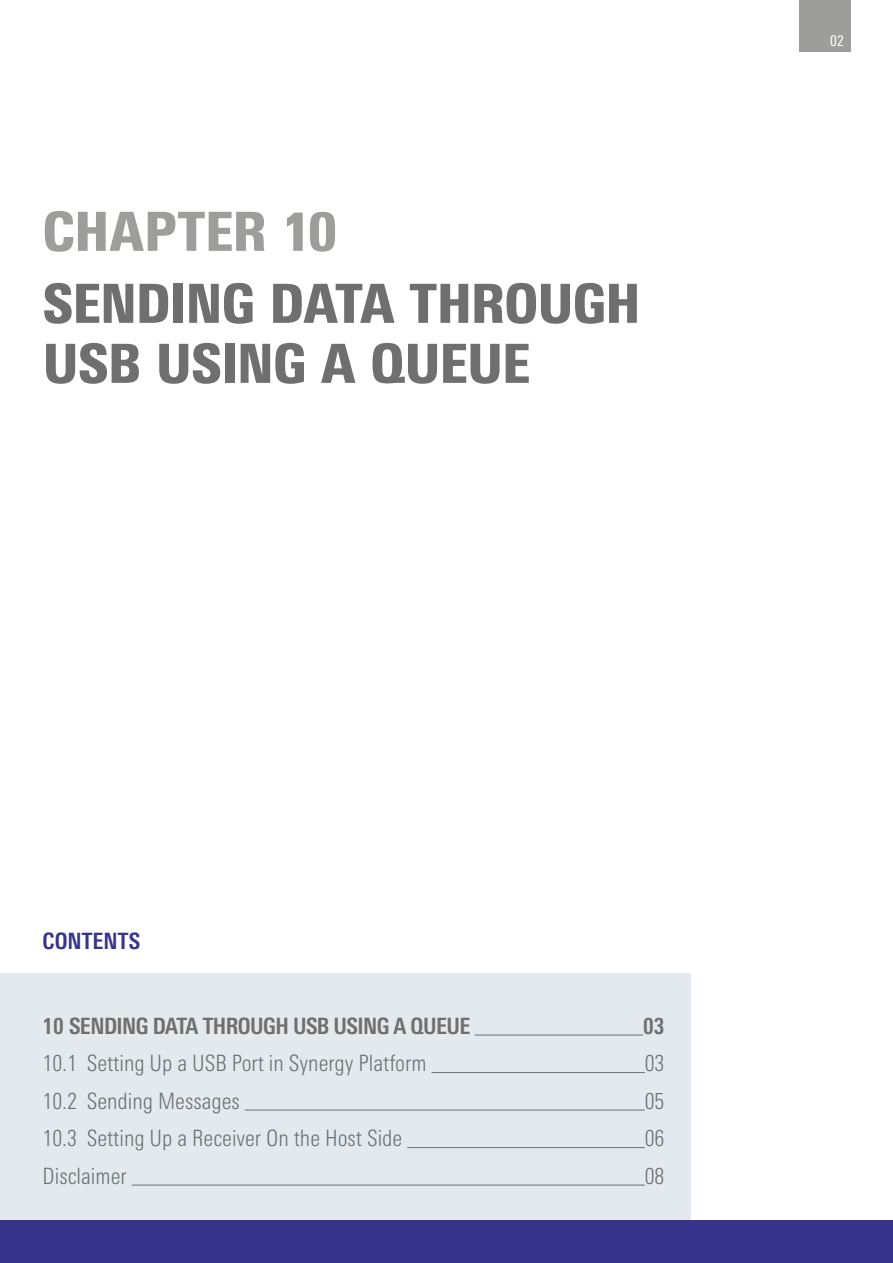
<style>
.page{position:relative;width:893px;height:1263px;background:#fff}
.page>*{position:absolute;margin:0;border:0;box-sizing:border-box;transform-origin:0 0}
.headline_21_25pt{font:900 condensed 54px "Linotype Univers";letter-spacing:-.015em;color:#706f6f}
.headline_21_25pt-2{font:900 condensed 54px "Linotype Univers";letter-spacing:-.005em;color:#9d9d9c}
.copy_box_15_23_pt{font:300 condensed 22.5px "Linotype Univers";color:#706f6f}
.copy_box_15_23_pt-2{font:700 condensed 22.5px "Linotype Univers";letter-spacing:-.025em;color:#706f6f}
.subline_box_15_18pt{font:700 condensed 22.5px "Linotype Univers";letter-spacing:.005em;color:#37348b}
.t1{font:condensed 15px "Linotype Univers";color:#fff}
</style>
<div class="page">
<div style="left:0;top:973px;width:690px;height:256px;background:#e3e9ec"></div>
<hr style="left:475px;top:1035px;width:168px;height:1px;background:#706f6f">
<hr style="left:431px;top:1072px;width:214px;height:1px;background:#706f6f">
<hr style="left:245px;top:1110px;width:400px;height:1px;background:#706f6f">
<hr style="left:407px;top:1147px;width:238px;height:1px;background:#706f6f">
<hr style="left:132px;top:1185px;width:513px;height:1px;background:#706f6f">
<div style="left:0;top:1220px;width:893px;height:43px;background:#37348b"></div>
<div style="left:799px;top:0;width:51px;height:51px;background:#9d9d9c"></div>
<p class="headline_21_25pt-2" style="left:43px;top:199px;width:296px">CHAPTER 10</p>
<p class="headline_21_25pt" style="left:43px;top:271px;width:599px">SENDING DATA THROUGH</p>
<p class="headline_21_25pt" style="left:43px;top:331px;width:489px">USB USING A QUEUE</p>
<p class="t1" style="left:830px;top:32px;width:15px">02</p>
<p class="subline_box_15_18pt" style="left:43px;top:928px;width:99px">CONTENTS</p>
<p class="copy_box_15_23_pt-2" style="left:43px;top:1012px;width:429px">10 SENDING DATA THROUGH USB USING A QUEUE</p>
<p class="copy_box_15_23_pt-2" style="left:643px;top:1012px;width:23px">03</p>
<p class="copy_box_15_23_pt" style="left:43px;top:1050px;width:386px">10.1 Setting Up a USB Port in Synergy Platform</p>
<p class="copy_box_15_23_pt" style="left:645px;top:1050px;width:21px">03</p>
<p class="copy_box_15_23_pt" style="left:43px;top:1088px;width:199px">10.2 Sending Messages</p>
<p class="copy_box_15_23_pt" style="left:645px;top:1088px;width:21px">05</p>
<p class="copy_box_15_23_pt" style="left:43px;top:1125px;width:361px">10.3 Setting Up a Receiver On the Host Side</p>
<p class="copy_box_15_23_pt" style="left:645px;top:1125px;width:21px">06</p>
<p class="copy_box_15_23_pt" style="left:43px;top:1163px;width:86px">Disclaimer</p>
<p class="copy_box_15_23_pt" style="left:645px;top:1163px;width:21px">08</p>
</div>
